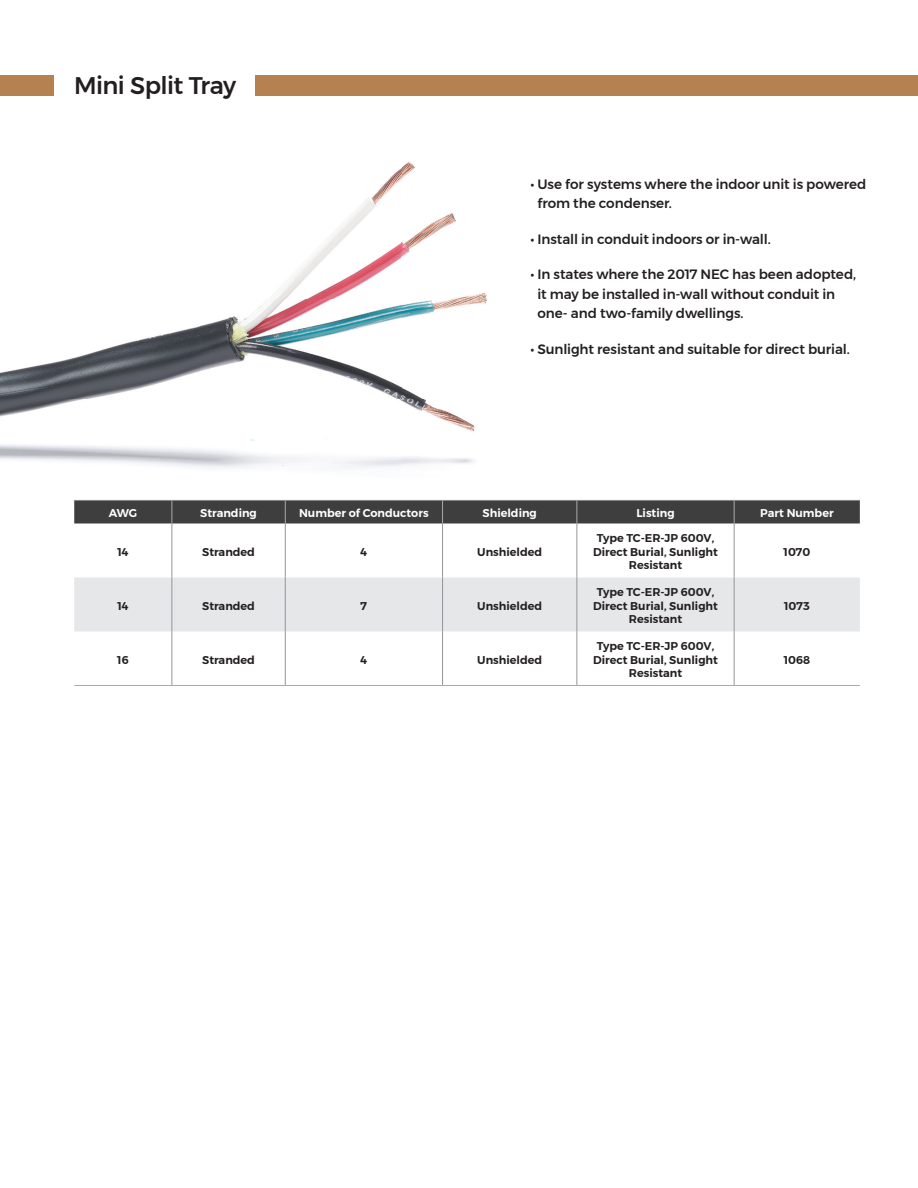
<style>
.page{position:relative;width:918px;height:1188px;background:#fff}
.page>*{position:absolute;margin:0;border:0;box-sizing:border-box;transform-origin:0 0}
.t1{font:500 24px "Montserrat";letter-spacing:-.025em;color:#231f20}
.t2{font:500 13.5px/19.5px "Montserrat";letter-spacing:-.005em;color:#231f20}
.t3{font:600 11.25px/13.5px "Montserrat";color:#231f20;text-align:center}
.t4{font:600 11.25px "Montserrat";color:#fff}
</style>
<div class="page">
<img style="left:0;top:75px;width:501px;height:474px">
<div style="left:255px;top:76px;width:663px;height:20px;background:#b68150"></div>
<div style="left:0;top:76px;width:54px;height:20px;background:#b68150"></div>
<div style="left:74px;top:577px;width:786px;height:54px;background:#e6e7e9"></div>
<div style="left:74px;top:500px;width:786px;height:23px;background:#3e3e3f"></div>
<hr style="left:172px;top:523px;width:1px;height:54px;background:#939598">
<hr style="left:285px;top:523px;width:1px;height:54px;background:#939598">
<hr style="left:442px;top:523px;width:1px;height:54px;background:#939598">
<hr style="left:172px;top:577px;width:1px;height:54px;background:#939598">
<hr style="left:285px;top:577px;width:1px;height:54px;background:#939598">
<hr style="left:442px;top:577px;width:1px;height:54px;background:#939598">
<hr style="left:172px;top:631px;width:1px;height:54px;background:#939598">
<hr style="left:285px;top:631px;width:1px;height:54px;background:#939598">
<hr style="left:442px;top:631px;width:1px;height:54px;background:#939598">
<hr style="left:577px;top:523px;width:1px;height:54px;background:#939598">
<hr style="left:734px;top:523px;width:1px;height:54px;background:#939598">
<hr style="left:577px;top:577px;width:1px;height:54px;background:#939598">
<hr style="left:734px;top:577px;width:1px;height:54px;background:#939598">
<hr style="left:577px;top:631px;width:1px;height:54px;background:#939598">
<hr style="left:734px;top:631px;width:1px;height:54px;background:#939598">
<hr style="left:74px;top:685px;width:98px;height:1px;background:#a8a9ad">
<hr style="left:172px;top:685px;width:113px;height:1px;background:#a8a9ad">
<hr style="left:285px;top:685px;width:158px;height:1px;background:#a8a9ad">
<hr style="left:443px;top:685px;width:134px;height:1px;background:#a8a9ad">
<hr style="left:577px;top:685px;width:157px;height:1px;background:#a8a9ad">
<hr style="left:734px;top:685px;width:126px;height:1px;background:#a8a9ad">
<h1 class="t1" style="left:74px;top:67px;width:163px">Mini Split Tray</h1>
<p class="t2" style="left:538px;top:174px;width:330px;text-indent:-7px">• Use for systems where the indoor unit is powered from the condenser.</p>
<p class="t2" style="left:531px;top:229px;width:242px">• Install in conduit indoors or in-wall.</p>
<p class="t2" style="left:538px;top:265px;width:320px;text-indent:-7px">• In states where the 2017 NEC has been adopted, it may be installed in-wall without conduit in one- and two-family dwellings.</p>
<p class="t2" style="left:531px;top:340px;width:321px">• Sunlight resistant and suitable for direct burial.</p>
<p class="t4" style="left:109px;top:504px;width:30px">AWG</p>
<p class="t4" style="left:200px;top:504px;width:58px">Stranding</p>
<p class="t4" style="left:299px;top:504px;width:131px">Number of Conductors</p>
<p class="t4" style="left:483px;top:504px;width:56px">Shielding</p>
<p class="t4" style="left:636px;top:504px;width:40px">Listing</p>
<p class="t4" style="left:760px;top:504px;width:75px">Part Number</p>
<p class="t3" style="left:117px;top:545px;width:13px">14</p>
<p class="t3" style="left:202px;top:545px;width:54px">Stranded</p>
<p class="t3" style="left:361px;top:545px;width:8px">4</p>
<p class="t3" style="left:477px;top:545px;width:66px">Unshielded</p>
<p class="t3" style="left:593px;top:532px;width:126px">Type TC-ER-JP 600V,<br>Direct Burial, Sunlight<br>Resistant</p>
<p class="t3" style="left:784px;top:545px;width:28px">1070</p>
<p class="t3" style="left:117px;top:599px;width:13px">14</p>
<p class="t3" style="left:202px;top:599px;width:54px">Stranded</p>
<p class="t3" style="left:361px;top:599px;width:8px">7</p>
<p class="t3" style="left:477px;top:599px;width:66px">Unshielded</p>
<p class="t3" style="left:117px;top:653px;width:13px">16</p>
<p class="t3" style="left:202px;top:653px;width:54px">Stranded</p>
<p class="t3" style="left:361px;top:653px;width:8px">4</p>
<p class="t3" style="left:477px;top:653px;width:66px">Unshielded</p>
<p class="t3" style="left:593px;top:586px;width:126px">Type TC-ER-JP 600V,<br>Direct Burial, Sunlight<br>Resistant</p>
<p class="t3" style="left:593px;top:640px;width:126px">Type TC-ER-JP 600V,<br>Direct Burial, Sunlight<br>Resistant</p>
<p class="t3" style="left:784px;top:599px;width:27px">1073</p>
<p class="t3" style="left:784px;top:653px;width:28px">1068</p>
</div>
